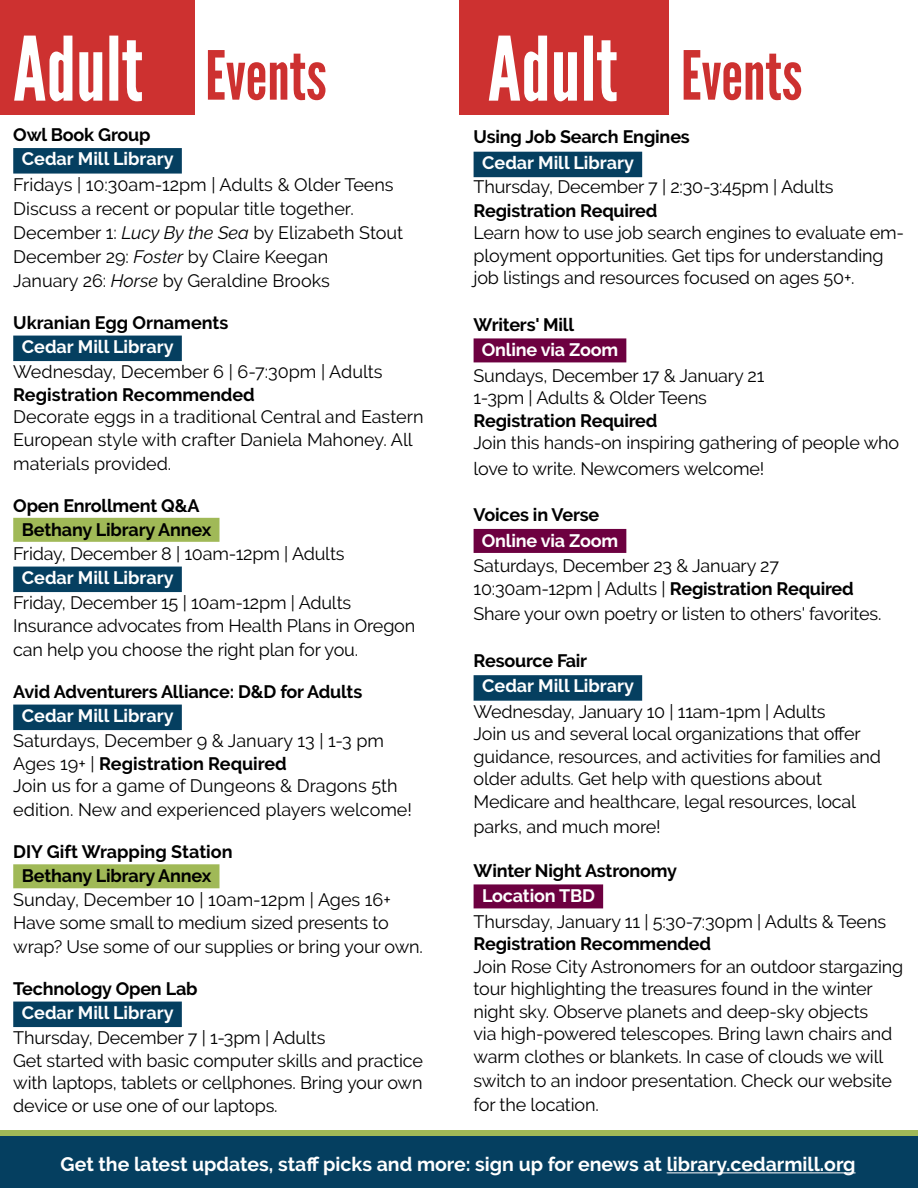
<style>
.page{position:relative;width:918px;height:1188px;background:#fff}
.page>*{position:absolute;margin:0;border:0;box-sizing:border-box;transform-origin:0 0}
.t1{font:67.5px "League Gothic";color:#cd3130}
.t2{font:700 19.5px "Raleway";color:#fff}
.t3{font:18px/22.5px "Raleway";letter-spacing:-.01em;color:#000}
.t4{font:700 18px/24px "Raleway";letter-spacing:-.01em;color:#000}
.t5{font:700 18px "Raleway";color:#fff}
.s1{font-size:88.5px;color:#fff}
.s2{font-style:italic}
.s3{font-weight:700}
</style>
<div class="page">
<div style="left:0;top:1135px;width:918px;height:53px;background:#053f60"></div>
<hr style="left:667px;top:1172px;width:189px;height:1px;background:#fff">
<div style="left:0;top:1130px;width:918px;height:5px;background:#a0b957"></div>
<div style="left:474px;top:152px;width:168px;height:25px;background:#053f60"></div>
<div style="left:474px;top:338px;width:152px;height:24px;background:#6d0040"></div>
<div style="left:474px;top:529px;width:152px;height:24px;background:#6d0040"></div>
<div style="left:474px;top:675px;width:168px;height:26px;background:#053f60"></div>
<div style="left:474px;top:884px;width:129px;height:24px;background:#6d0040"></div>
<div style="left:459px;top:0;width:210px;height:115px;background:#cd3130"></div>
<div style="left:13px;top:148px;width:169px;height:26px;background:#053f60"></div>
<div style="left:13px;top:336px;width:169px;height:25px;background:#053f60"></div>
<div style="left:13px;top:518px;width:207px;height:24px;background:#a0b957"></div>
<div style="left:13px;top:567px;width:169px;height:25px;background:#053f60"></div>
<div style="left:13px;top:705px;width:169px;height:25px;background:#053f60"></div>
<div style="left:13px;top:864px;width:207px;height:24px;background:#a0b957"></div>
<div style="left:13px;top:1002px;width:169px;height:25px;background:#053f60"></div>
<div style="left:0;top:0;width:194px;height:115px;background:#cd3130"></div>
<h1 class="t1" style="left:13px;top:37px;width:315px"><span class="s1">Adult</span> Events</h1>
<p class="t4" style="left:13px;top:123px;width:139px">Owl Book Group</p>
<p class="t5" style="left:22px;top:149px;width:153px">Cedar Mill Library</p>
<p class="t3" style="left:13px;top:172px;width:392px;line-height:24px">Fridays | 10:30am-12pm | Adults &amp; Older Teens Discuss a recent or popular title together.<br>December 1: <span class="s2">Lucy By the Sea</span> by Elizabeth Stout December 29: <span class="s2">Foster</span> by Claire Keegan<br>January 26: <span class="s2">Horse</span> by Geraldine Brooks</p>
<p class="t4" style="left:13px;top:311px;width:217px">Ukranian Egg Ornaments</p>
<p class="t5" style="left:22px;top:336px;width:153px">Cedar Mill Library</p>
<p class="t3" style="left:13px;top:361px;width:371px">Wednesday, December 6 | 6-7:30pm | Adults</p>
<p class="t4" style="left:13px;top:383px;width:243px">Registration Recommended</p>
<p class="t3" style="left:13px;top:405px;width:412px;line-height:23.2px">Decorate eggs in a traditional Central and Eastern<br>European style with crafter Daniela Mahoney. All materials provided.</p>
<p class="t4" style="left:22px;top:494px;width:191px;text-indent:-9px">Open Enrollment Q&amp;A<br>Bethany Library Annex</p>
<p class="t3" style="left:13px;top:542px;width:333px">Friday, December 8 | 10am-12pm | Adults</p>
<p class="t5" style="left:22px;top:567px;width:153px">Cedar Mill Library</p>
<p class="t3" style="left:13px;top:591px;width:404px;line-height:23.2px">Friday, December 15 | 10am-12pm | Adults<br>Insurance advocates from Health Plans in Oregon can help you choose the right plan for you.</p>
<p class="t4" style="left:13px;top:680px;width:351px">Avid Adventurers Alliance: D&amp;D for Adults</p>
<p class="t5" style="left:22px;top:705px;width:153px">Cedar Mill Library</p>
<p class="t3" style="left:13px;top:729px;width:400px;line-height:23px">Saturdays, December 9 &amp; January 13 | 1-3 pm Ages 19+ | <span class="s3">Registration Required<br></span>Join us for a game of Dungeons &amp; Dragons 5th edition. New and experienced players welcome!</p>
<p class="t4" style="left:22px;top:840px;width:212px;text-indent:-9px">DIY Gift Wrapping Station<br>Bethany Library Annex</p>
<p class="t3" style="left:13px;top:888px;width:411px;line-height:23.2px">Sunday, December 10 | 10am-12pm | Ages 16+<br>Have some small to medium sized presents to wrap? Use some of our supplies or bring your own.</p>
<p class="t4" style="left:13px;top:976px;width:186px">Technology Open Lab</p>
<p class="t5" style="left:22px;top:1002px;width:153px">Cedar Mill Library</p>
<p class="t3" style="left:13px;top:1027px;width:411px">Thursday, December 7 | 1-3pm | Adults<br>Get started with basic computer skills and practice with laptops, tablets or cellphones. Bring your own device or use one of our laptops.</p>
<h1 class="t1" style="left:488px;top:37px;width:316px"><span class="s1">Adult</span> Events</h1>
<p class="t4" style="left:474px;top:125px;width:218px">Using Job Search Engines</p>
<p class="t5" style="left:482px;top:152px;width:153px">Cedar Mill Library</p>
<p class="t3" style="left:474px;top:175px;width:362px">Thursday, December 7 | 2:30-3:45pm | Adults</p>
<p class="t4" style="left:474px;top:199px;width:185px">Registration Required</p>
<p class="t3" style="left:474px;top:222px;width:432px">Learn how to use job search engines to evaluate em&shy;ployment opportunities. Get tips for understanding job listings and resources focused on ages 50+.</p>
<p class="t4" style="left:474px;top:313px;width:102px">Writers' Mill</p>
<p class="t5" style="left:482px;top:340px;width:138px">Online via Zoom</p>
<p class="t3" style="left:474px;top:364px;width:292px">Sundays, December 17 &amp; January 21<br>1-3pm | Adults &amp; Older Teens</p>
<p class="t4" style="left:474px;top:409px;width:185px">Registration Required</p>
<p class="t3" style="left:474px;top:430px;width:427px;line-height:25.5px">Join this hands-on inspiring gathering of people who love to write. Newcomers welcome!</p>
<p class="t4" style="left:474px;top:503px;width:127px">Voices in Verse</p>
<p class="t5" style="left:482px;top:530px;width:138px">Online via Zoom</p>
<p class="t3" style="left:474px;top:555px;width:382px">Saturdays, December 23 &amp; January 27<br>10:30am-12pm | Adults | <span class="s3">Registration Required</span></p>
<p class="t3" style="left:474px;top:603px;width:409px">Share your own poetry or listen to others' favorites.</p>
<p class="t4" style="left:474px;top:649px;width:115px">Resource Fair</p>
<p class="t5" style="left:482px;top:676px;width:153px">Cedar Mill Library</p>
<p class="t3" style="left:474px;top:700px;width:409px">Wednesday, January 10 | 11am-1pm | Adults<br>Join us and several local organizations that offer guidance, resources, and activities for families and older adults. Get help with questions about Medicare and healthcare, legal resources, local</p>
<p class="t3" style="left:474px;top:816px;width:189px">parks, and much more!</p>
<p class="t4" style="left:474px;top:859px;width:205px">Winter Night Astronomy</p>
<p class="t5" style="left:482px;top:886px;width:114px">Location TBD</p>
<p class="t3" style="left:474px;top:910px;width:414px">Thursday, January 11 | 5:30-7:30pm | Adults &amp; Teens</p>
<p class="t4" style="left:474px;top:932px;width:239px">Registration Recommended</p>
<p class="t3" style="left:474px;top:955px;width:431px;line-height:23px">Join Rose City Astronomers for an outdoor stargazing tour highlighting the treasures found in the winter night sky. Observe planets and deep-sky objects<br>via high-powered telescopes. Bring lawn chairs and warm clothes or blankets. In case of clouds we will switch to an indoor presentation. Check our website for the location.</p>
<p class="t2" style="left:61px;top:1153px;width:796px">Get the latest updates, staff picks and more: sign up for enews at library.cedarmill.org</p>
</div>
